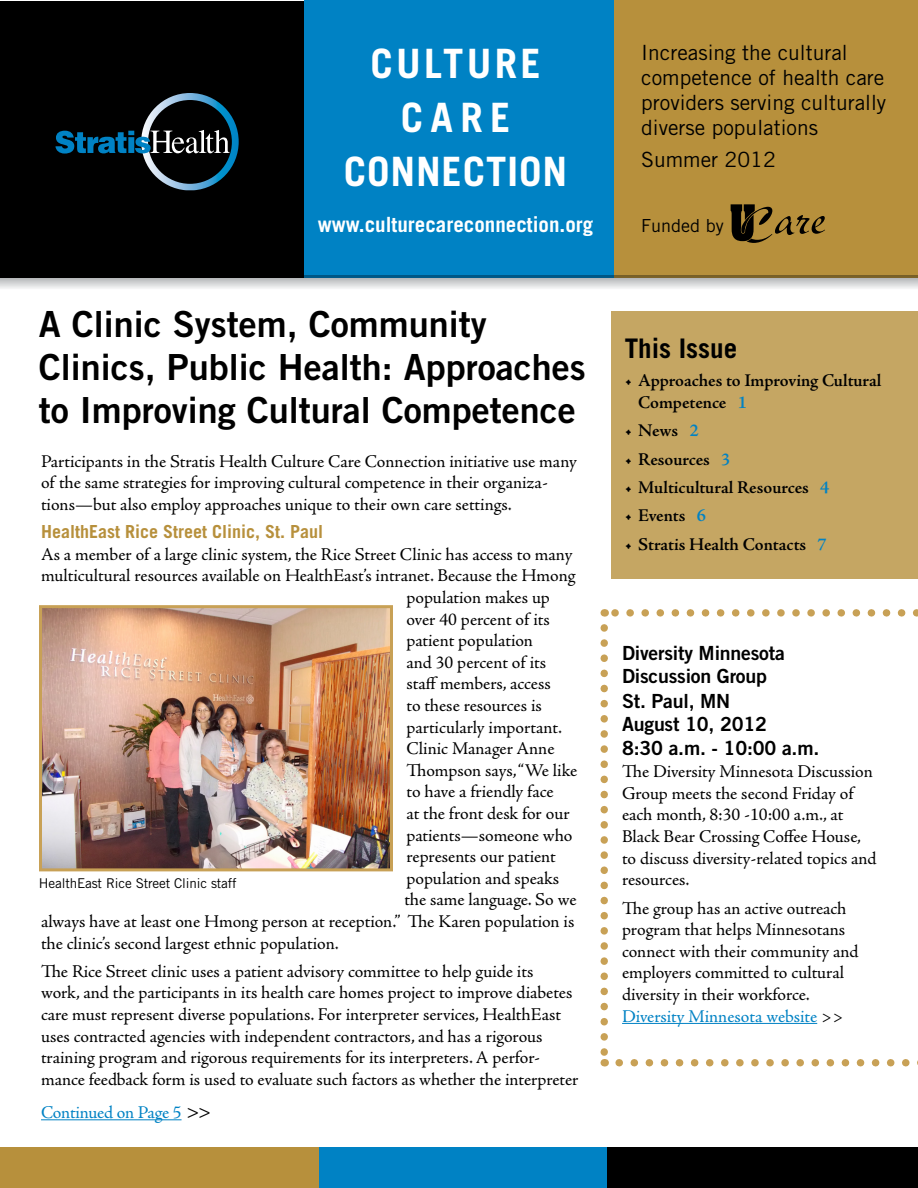
<style>
.page{position:relative;width:918px;height:1188px;background:#fff}
.page>*{position:absolute;margin:0;border:0;box-sizing:border-box;transform-origin:0 0}
.Masthead-mainTitle{font:700 40.5px "Trade Gothic LT Std";letter-spacing:.025em;color:#fff}
.Masthead-mainTitle-2{font:700 40.5px "Trade Gothic LT Std";letter-spacing:.08em;color:#fff}
.Head_1{font:36px/43.2px "Trade Gothic LT Std Bd 2";color:#000}
.Masthead-description{font:700 27px "Trade Gothic LT Std";color:#000}
.Masthead-description-2{font:21px/25.2px "Trade Gothic LT Std";color:#000}
.Body_text{font:700 21px "Trade Gothic LT Std";color:#fff}
.Head_3{font:19.5px/23.4px "Trade Gothic LT Std Bd 2";letter-spacing:-.01em;color:#000}
.Body_text-2{font:18px/21.6px "Adobe Jenson Pro";letter-spacing:-.005em;color:#000}
.Body_text-3{font:600 18px/21.6px "Adobe Jenson Pro";letter-spacing:-.005em;color:#000}
.Subheads_beginning_p{font:700 18px "Trade Gothic LT Std";color:#b7903c}
.Head_3-2{font:18px "Adobe Jenson Pro";letter-spacing:-.015em;color:#0082c4}
.Masthead-description-3{font:18px "Trade Gothic LT Std";color:#000}
.Caption_for_picture{font:13.5px "Trade Gothic LT Std";letter-spacing:-.01em;color:#000}
.s1{font-family:"Trade Gothic LT Std";font-size:19.5px;color:#000}
.s2{color:#0082c4}
</style>
<div class="page">
<div style="left:609px;top:0;width:309px;height:277px;background:#b7903c"></div>
<div style="left:611px;top:311px;width:307px;height:268px;background:#c5a663"></div>
<div style="left:0;top:1px;width:309px;height:276px;background:#000"></div>
<svg style="left:56px;top:93px;width:183px;height:97px"></svg>
<div style="left:601px;top:1148px;width:317px;height:40px;background:#000"></div>
<div style="left:304px;top:0;width:310px;height:277px;background:#0082c4"></div>
<div style="left:315px;top:1148px;width:291px;height:40px;background:#0082c4"></div>
<div style="left:0;top:1148px;width:318px;height:40px;background:#b7903c"></div>
<svg style="left:731px;top:204px;width:94px;height:39px"></svg>
<hr style="left:41px;top:1119px;width:141px;height:1px;background:#0082c4">
<hr style="left:622px;top:1023px;width:195px;height:1px;background:#0082c4">
<img style="left:43px;top:609px;width:346px;height:258px">
<div style="left:39px;top:605px;width:354px;height:266px;border:3px solid #c8a156"></div>
<svg style="left:600px;top:628px;width:8px;height:438px"></svg>
<svg style="left:619px;top:1059px;width:299px;height:7px"></svg>
<svg style="left:612px;top:609px;width:306px;height:8px"></svg>
<svg style="left:0;top:276px;width:918px;height:13px;background:#babebf"></svg>
<p class="Masthead-mainTitle-2" style="left:370px;top:39px;width:172px">CULTURE</p>
<p class="Masthead-mainTitle" style="left:401px;top:93px;width:111px">CARE</p>
<p class="Masthead-mainTitle" style="left:344px;top:146px;width:225px">CONNECTION</p>
<p class="Body_text" style="left:318px;top:211px;width:277px">www.culturecareconnection.org</p>
<p class="Masthead-description-2" style="left:641px;top:39px;width:246px">Increasing the cultural competence of health care providers serving culturally diverse populations</p>
<p class="Masthead-description-2" style="left:641px;top:147px;width:136px">Summer 2012</p>
<p class="Masthead-description-3" style="left:641px;top:215px;width:84px">Funded by</p>
<p class="Head_1" style="left:39px;top:302px;width:548px">A Clinic System, Community<br>Clinics, Public Health: Approaches to Improving Cultural Competence</p>
<p class="Body_text-2" style="left:41px;top:450px;width:538px">Participants in the Stratis Health Culture Care Connection initiative use many of the same strategies for improving cultural competence in their organiza&shy;tions—but also employ approaches unique to their own care settings.</p>
<p class="Subheads_beginning_p" style="left:41px;top:521px;width:284px">HealthEast Rice Street Clinic, St. Paul</p>
<p class="Body_text-2" style="left:41px;top:544px;width:533px">As a member of a large clinic system, the Rice Street Clinic has access to many</p>
<p class="Body_text-2" style="left:41px;top:565px;width:536px">multicultural resources available on HealthEast’s intranet. Because the Hmong</p>
<p class="Body_text-2" style="left:406px;top:587px;width:145px">population makes up</p>
<p class="Body_text-2" style="left:406px;top:608px;width:145px">over 40 percent of its</p>
<p class="Body_text-2" style="left:406px;top:630px;width:128px">patient population</p>
<p class="Body_text-2" style="left:406px;top:652px;width:141px">and 30 percent of its</p>
<p class="Body_text-2" style="left:406px;top:673px;width:146px">staff members, access</p>
<p class="Body_text-2" style="left:406px;top:695px;width:137px">to these resources is</p>
<p class="Body_text-2" style="left:406px;top:716px;width:157px">particularly important.</p>
<p class="Body_text-2" style="left:406px;top:738px;width:150px">Clinic Manager Anne</p>
<p class="Body_text-2" style="left:406px;top:760px;width:172px">Thompson says, “We like</p>
<p class="Body_text-2" style="left:406px;top:781px;width:149px">to have a friendly face</p>
<p class="Body_text-2" style="left:406px;top:803px;width:165px">at the front desk for our</p>
<p class="Body_text-2" style="left:406px;top:824px;width:167px">patients—someone who</p>
<p class="Body_text-2" style="left:406px;top:846px;width:151px">represents our patient</p>
<p class="Body_text-2" style="left:406px;top:868px;width:154px">population and speaks</p>
<p class="Body_text-2" style="left:404px;top:889px;width:174px">the same language. So we</p>
<p class="Body_text-2" style="left:41px;top:911px;width:535px">always have at least one Hmong person at reception.” The Karen population is</p>
<p class="Body_text-2" style="left:41px;top:932px;width:299px">the clinic’s second largest ethnic population.</p>
<p class="Body_text-2" style="left:41px;top:961px;width:539px">The Rice Street clinic uses a patient advisory committee to help guide its<br>work, and the participants in its health care homes project to improve diabetes care must represent diverse populations. For interpreter services, HealthEast uses contracted agencies with independent contractors, and has a rigorous training program and rigorous requirements for its interpreters. A perfor&shy;mance feedback form is used to evaluate such factors as whether the interpreter</p>
<p class="Caption_for_picture" style="left:39px;top:875px;width:199px">HealthEast Rice Street Clinic staff</p>
<p class="Head_3-2" style="left:41px;top:1102px;width:171px">Continued on Page 5 <span class="s1">&gt;&gt;</span></p>
<p class="Masthead-description" style="left:625px;top:332px;width:114px">This Issue</p>
<p class="Body_text-3" style="left:638px;top:370px;width:245px;text-indent:-14px">• Approaches to Improving Cultural<br>Competence <span class="s2">1</span></p>
<p class="Body_text-3" style="left:625px;top:420px;width:75px">• News <span class="s2">2</span></p>
<p class="Body_text-3" style="left:625px;top:449px;width:107px">• Resources <span class="s2">3</span></p>
<p class="Body_text-3" style="left:625px;top:477px;width:206px">• Multicultural Resources <span class="s2">4</span></p>
<p class="Body_text-3" style="left:625px;top:505px;width:83px">• Events <span class="s2">6</span></p>
<p class="Body_text-3" style="left:625px;top:534px;width:204px">• Stratis Health Contacts <span class="s2">7</span></p>
<p class="Head_3" style="left:622px;top:641px;width:164px">Diversity Minnesota<br>Discussion Group</p>
<p class="Head_3" style="left:622px;top:689px;width:199px">St. Paul, MN<br>August 10, 2012<br>8:30 a.m. - 10:00 a.m.</p>
<p class="Body_text-2" style="left:622px;top:761px;width:256px">The Diversity Minnesota Discussion<br>Group meets the second Friday of each month, 8:30 -10:00 a.m., at<br>Black Bear Crossing Coffee House, to discuss diversity-related topics and resources.</p>
<p class="Body_text-2" style="left:622px;top:898px;width:238px">The group has an active outreach program that helps Minnesotans connect with their community and employers committed to cultural diversity in their workforce.<br><span class="s2">Diversity Minnesota website</span> &gt;&gt;</p>
</div>
